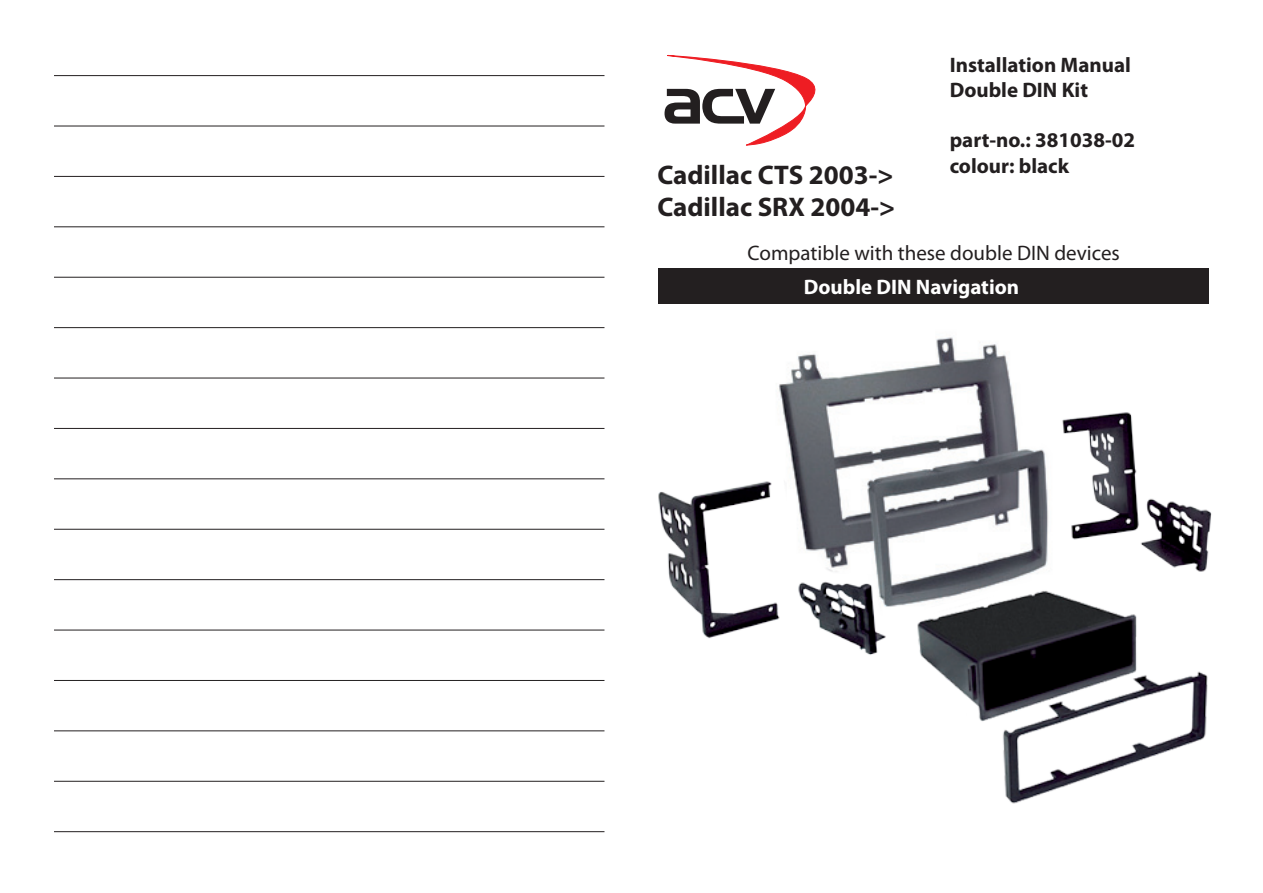
<style>
.page{position:relative;width:1263px;height:893px;background:#fff}
.page>*{position:absolute;margin:0;border:0;box-sizing:border-box;transform-origin:0 0}
.t1{font:700 27px/32.4px "Myriad Pro";color:#231f20}
.t2{font:700 21px/25.2px "Myriad Pro";color:#231f20}
.t3{font:21px "Myriad Pro";color:#231f20}
.t4{font:700 21px "Myriad Pro";color:#fff}
</style>
<div class="page">
<hr style="left:54px;top:75px;width:550px;height:1px;background:#231f20">
<hr style="left:54px;top:126px;width:550px;height:1px;background:#231f20">
<hr style="left:54px;top:176px;width:550px;height:1px;background:#231f20">
<hr style="left:54px;top:226px;width:550px;height:1px;background:#231f20">
<hr style="left:54px;top:277px;width:550px;height:1px;background:#231f20">
<hr style="left:54px;top:327px;width:550px;height:1px;background:#231f20">
<hr style="left:54px;top:378px;width:550px;height:1px;background:#231f20">
<hr style="left:54px;top:428px;width:550px;height:1px;background:#231f20">
<hr style="left:54px;top:478px;width:550px;height:1px;background:#231f20">
<hr style="left:54px;top:529px;width:550px;height:1px;background:#231f20">
<hr style="left:54px;top:579px;width:550px;height:1px;background:#231f20">
<hr style="left:54px;top:630px;width:550px;height:1px;background:#231f20">
<hr style="left:54px;top:680px;width:550px;height:1px;background:#231f20">
<hr style="left:54px;top:730px;width:550px;height:1px;background:#231f20">
<hr style="left:54px;top:781px;width:550px;height:1px;background:#231f20">
<hr style="left:54px;top:831px;width:550px;height:1px;background:#231f20">
<div style="left:658px;top:269px;width:551px;height:35px;background:#231f20"></div>
<svg style="left:664px;top:54px;width:152px;height:92px"></svg>
<img style="left:658px;top:337px;width:554px;height:318px">
<img style="left:906px;top:573px;width:306px;height:231px">
<p class="t1" style="left:657px;top:158px;width:239px">Cadillac CTS 2003-&gt;<br>Cadillac SRX 2004-&gt;</p>
<p class="t2" style="left:950px;top:52px;width:183px">Installation Manual<br>Double DIN Kit</p>
<p class="t2" style="left:950px;top:127px;width:187px">part-no.: 381038-02 colour: black</p>
<p class="t3" style="left:748px;top:240px;width:374px">Compatible with these double DIN devices</p>
<p class="t4" style="left:804px;top:273px;width:217px">Double DIN Navigation</p>
</div>
